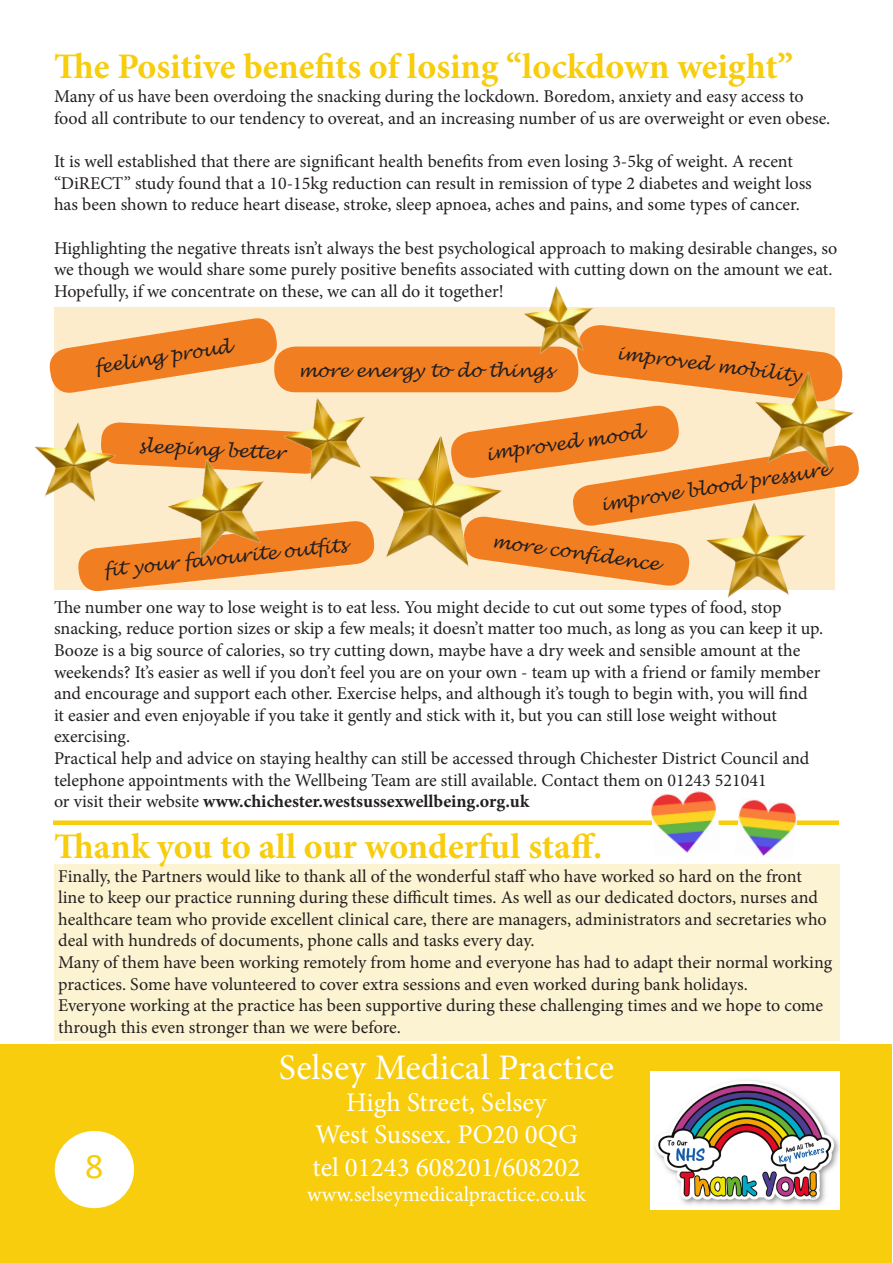
<style>
.page{position:relative;width:893px;height:1263px;background:#fff}
.page>*{position:absolute;margin:0;border:0;box-sizing:border-box;transform-origin:0 0}
.t1{font:700 36px "Minion Pro";color:#f7cd0e}
.t2{font:36px "Minion Pro";color:#fff}
.t3{font:36px "Calibri";color:#f7cd0e}
.t4{font:27px "Minion Pro";color:#fff}
.t5{font:21px "Minion Pro";color:#fff}
.t6{font:18px/21.6px "Minion Pro";color:#231f20}
.t7{font:italic 18px "Lucida Handwriting";color:#231f20}
.t8{font:700 18px "Minion Pro";color:#231f20}
.s1{font-weight:400}
</style>
<div class="page">
<div style="left:1px;top:1045px;width:891px;height:218px;background:#f7cd0e"></div>
<div style="left:55px;top:1131px;width:79px;height:77px;background:#fff;border-radius:50%"></div>
<div style="left:54px;top:307px;width:781px;height:282px;background:#fdeccb"></div>
<div style="left:54px;top:864px;width:786px;height:177px;background:#fcf3d2"></div>
<div style="left:53px;top:820px;width:786px;height:5px;background:#f7cd0e"></div>
<svg style="left:49px;top:318px;width:231px;height:75px"></svg>
<svg style="left:119px;top:422px;width:158px;height:44px;background:#f3903e"></svg>
<div style="left:274px;top:347px;width:304px;height:45px;background:#f27e22;border-radius:21px"></div>
<svg style="left:76px;top:521px;width:300px;height:71px"></svg>
<svg style="left:448px;top:325px;width:411px;height:261px"></svg>
<img style="left:649px;top:791px;width:72px;height:62px">
<img style="left:735px;top:799px;width:64px;height:57px">
<img style="left:749px;top:367px;width:109px;height:104px">
<img style="left:361px;top:428px;width:147px;height:141px">
<img style="left:277px;top:387px;width:100px;height:97px">
<img style="left:34px;top:422px;width:85px;height:80px">
<img style="left:522px;top:285px;width:75px;height:70px">
<img style="left:159px;top:446px;width:120px;height:118px">
<img style="left:705px;top:499px;width:104px;height:99px">
<img style="left:651px;top:1071px;width:188px;height:138px">
<p class="t1" style="left:54px;top:41px;width:741px">The Positive benefits of losing “lockdown weight”</p>
<p class="t6" style="left:54px;top:86px;width:778px">Many of us have been overdoing the snacking during the lockdown. Boredom, anxiety and easy access to food all contribute to our tendency to overeat, and an increasing number of us are overweight or even obese.</p>
<p class="t6" style="left:54px;top:151px;width:759px">It is well established that there are significant health benefits from even losing 3-5kg of weight. A recent “DiRECT” study found that a 10-15kg reduction can result in remission of type 2 diabetes and weight loss has been shown to reduce heart disease, stroke, sleep apnoea, aches and pains, and some types of cancer.</p>
<p class="t6" style="left:54px;top:237px;width:785px">Highlighting the negative threats isn’t always the best psychological approach to making desirable changes, so we though we would share some purely positive benefits associated with cutting down on the amount we eat.<br>Hopefully, if we concentrate on these, we can all do it together!</p>
<p class="t7" style="left:93px;top:357px;width:139px;rotate:-9deg">feeling proud</p>
<p class="t7" style="left:139px;top:435px;width:148px;rotate:3deg">sleeping better</p>
<p class="t7" style="left:618px;top:342px;width:187px;rotate:7deg">improved mobility</p>
<p class="t7" style="left:298px;top:360px;width:257px">more energy to do things</p>
<p class="t7" style="left:484px;top:443px;width:160px;rotate:-8deg">improved mood</p>
<p class="t7" style="left:599px;top:494px;width:233px;rotate:-9deg">improve blood pressure</p>
<p class="t7" style="left:103px;top:559px;width:246px;rotate:-6deg">fit your favourite outfits</p>
<p class="t7" style="left:493px;top:530px;width:171px;rotate:8deg">more confidence</p>
<p class="t6" style="left:54px;top:596px;width:771px">The number one way to lose weight is to eat less. You might decide to cut out some types of food, stop snacking, reduce portion sizes or skip a few meals; it doesn’t matter too much, as long as you can keep it up.<br>Booze is a big source of calories, so try cutting down, maybe have a dry week and sensible amount at the weekends? It’s easier as well if you don’t feel you are on your own - team up with a friend or family member and encourage and support each other. Exercise helps, and although it’s tough to begin with, you will find<br>it easier and even enjoyable if you take it gently and stick with it, but you can still lose weight without exercising.</p>
<p class="t6" style="left:54px;top:747px;width:757px">Practical help and advice on staying healthy can still be accessed through Chichester District Council and telephone appointments with the Wellbeing Team are still available. Contact them on 01243 521041</p>
<p class="t8" style="left:54px;top:789px;width:477px"><span class="s1">or visit their website</span> www.chichester.westsussexwellbeing.org.uk</p>
<p class="t1" style="left:54px;top:821px;width:550px">Thank you to all our wonderful staff.</p>
<p class="t6" style="left:58px;top:865px;width:770px">Finally, the Partners would like to thank all of the wonderful staff who have worked so hard on the front line to keep our practice running during these difficult times. As well as our dedicated doctors, nurses and healthcare team who provide excellent clinical care, there are managers, administrators and secretaries who deal with hundreds of documents, phone calls and tasks every day.</p>
<p class="t6" style="left:58px;top:951px;width:775px">Many of them have been working remotely from home and everyone has had to adapt their normal working practices. Some have volunteered to cover extra sessions and even worked during bank holidays.</p>
<p class="t6" style="left:58px;top:995px;width:766px">Everyone working at the practice has been supportive during these challenging times and we hope to come through this even stronger than we were before.</p>
<p class="t3" style="left:85px;top:1143px;width:20px">8</p>
<p class="t2" style="left:279px;top:1043px;width:337px">Selsey Medical Practice</p>
<p class="t4" style="left:346px;top:1084px;width:202px">High Street, Selsey</p>
<p class="t4" style="left:315px;top:1117px;width:264px">West Sussex. PO20 0QG</p>
<p class="t4" style="left:313px;top:1149px;width:269px">tel 01243 608201/608202</p>
<p class="t5" style="left:307px;top:1180px;width:280px">www.selseymedicalpractice.co.uk</p>
</div>
